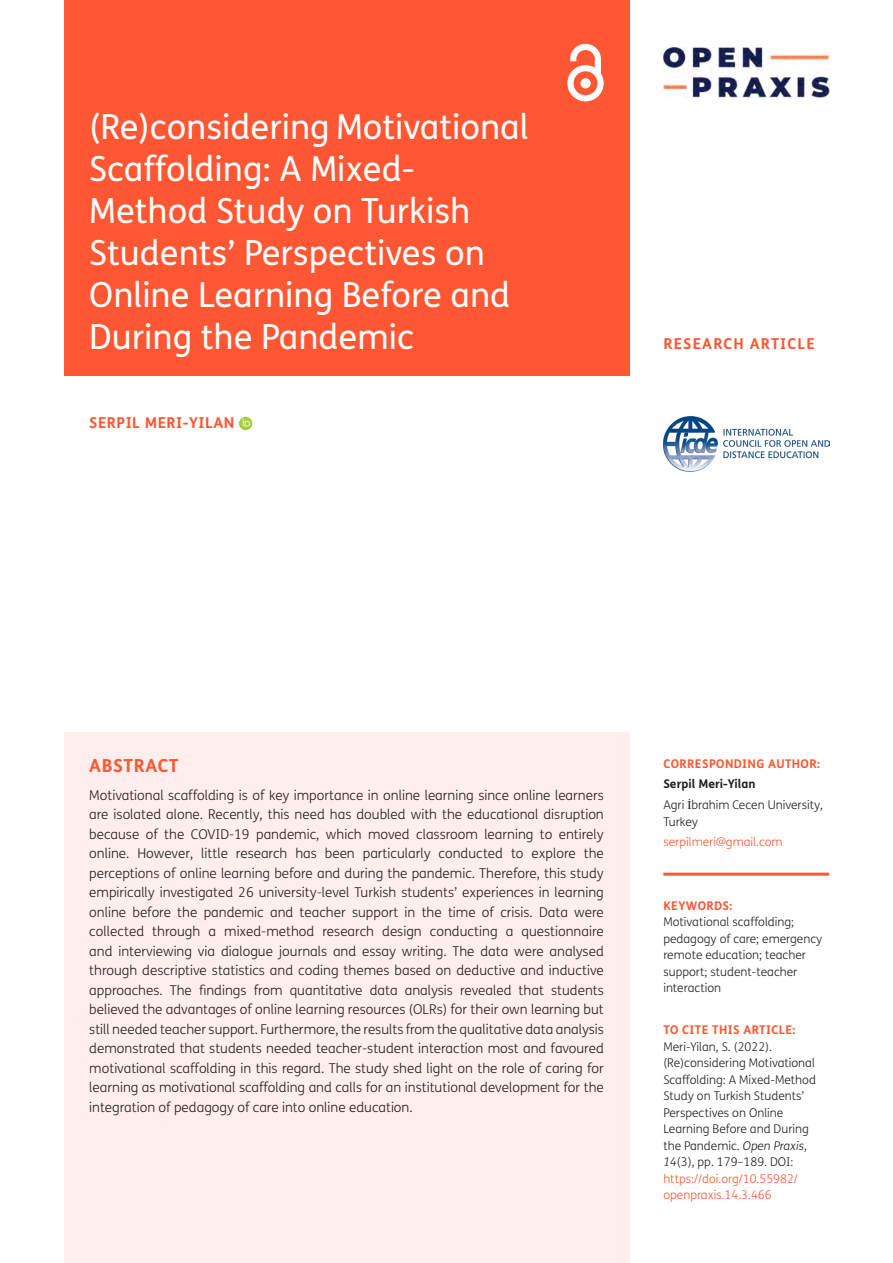
<style>
.page{position:relative;width:893px;height:1263px;background:#fff}
.page>*{position:absolute;margin:0;border:0;box-sizing:border-box;transform-origin:0 0}
.Article_Title{font:34.5px/42px "FS Me";color:#fff}
.t1{font:700 18px "FS Me";letter-spacing:.03em;color:#ff5733}
.Cover_Authors{font:700 15px "FS Me";letter-spacing:.03em;color:#ff5733}
.Cover_Authors-2{font:700 15px "FS Me";letter-spacing:.06em;color:#ff5733}
.Abstract_Copy{font:300 13.5px/19.5px "FS Me";color:#231f20;text-align:justify}
.t2{font:300 12px/16.5px "FS Me";color:#231f20}
.t3{font:700 12px "FS Me";letter-spacing:.03em;color:#ff5733}
.t4{font:300 12px "FS Me";color:#ff5733}
.s1{font-weight:700}
.s2{font-family:"STIX";font-weight:400}
.s3{font-style:italic}
.s4{color:#ff5733}
</style>
<div class="page">
<div style="left:64px;top:0;width:565px;height:376px;background:#ff5733"></div>
<svg style="left:567px;top:44px;width:37px;height:57px"></svg>
<img style="left:663px;top:48px;width:166px;height:50px">
<img style="left:663px;top:417px;width:166px;height:54px">
<hr style="left:663px;top:873px;width:166px;height:3px;background:#ff5733">
<div style="left:64px;top:733px;width:565px;height:530px;background:#ffeeeb"></div>
<svg style="left:239px;top:417px;width:13px;height:13px"></svg>
<svg style="left:243px;top:419px;width:7px;height:7px"></svg>
<h1 class="Article_Title" style="left:89px;top:106px;width:441px">(Re)considering Motivational<br>Scaffolding: A Mixed-<br>Method Study on Turkish<br>Students’ Perspectives on<br>Online Learning Before and<br>During the Pandemic</h1>
<p class="Cover_Authors" style="left:89px;top:413px;width:146px">SERPIL MERI-YILAN</p>
<p class="Cover_Authors-2" style="left:663px;top:334px;width:153px">RESEARCH ARTICLE</p>
<h1 class="t1" style="left:89px;top:754px;width:91px">ABSTRACT</h1>
<p class="Abstract_Copy" style="left:89px;top:786px;width:516px">Motivational scaffolding is of key importance in online learning since online learners are isolated alone. Recently, this need has doubled with the educational disruption because of the COVID-19 pandemic, which moved classroom learning to entirely online. However, little research has been particularly conducted to explore the perceptions of online learning before and during the pandemic. Therefore, this study empirically investigated 26 university-level Turkish students’ experiences in learning online before the pandemic and teacher support in the time of crisis. Data were collected through a mixed-method research design conducting a questionnaire and interviewing via dialogue journals and essay writing. The data were analysed through descriptive statistics and coding themes based on deductive and inductive approaches. The findings from quantitative data analysis revealed that students believed the advantages of online learning resources (OLRs) for their own learning but still needed teacher support. Furthermore, the results from the qualitative data analysis demonstrated that students needed teacher-student interaction most and favoured motivational scaffolding in this regard. The study shed light on the role of caring for learning as motivational scaffolding and calls for an institutional development for the integration of pedagogy of care into online education.</p>
<p class="t3" style="left:663px;top:756px;width:158px">CORRESPONDING AUTHOR:</p>
<p class="t2" style="left:663px;top:774px;width:161px;line-height:20.7px"><span class="s1">Serpil Meri-Yilan<br></span>Agri <span class="s2">İ</span>brahim Cecen University,</p>
<p class="t2" style="left:663px;top:813px;width:36px">Turkey</p>
<p class="t4" style="left:663px;top:835px;width:121px">serpilmeri@gmail.com</p>
<p class="t3" style="left:663px;top:898px;width:71px">KEYWORDS:</p>
<p class="t2" style="left:663px;top:914px;width:160px">Motivational scaffolding; pedagogy of care; emergency remote education; teacher support; student-teacher interaction</p>
<p class="t3" style="left:663px;top:1022px;width:133px">TO CITE THIS ARTICLE:</p>
<p class="t2" style="left:663px;top:1038px;width:154px">Meri-Yilan, S. (2022). (Re)considering Motivational<br>Scaffolding: A Mixed-Method<br>Study on Turkish Students’<br>Perspectives on Online<br>Learning Before and During the Pandemic. <span class="s3">Open Praxis</span>,<br><span class="s3">14</span>(3), pp. 179–189. DOI: <span class="s4">https://doi.org/10.55982/ openpraxis.14.3.466</span></p>
</div>
